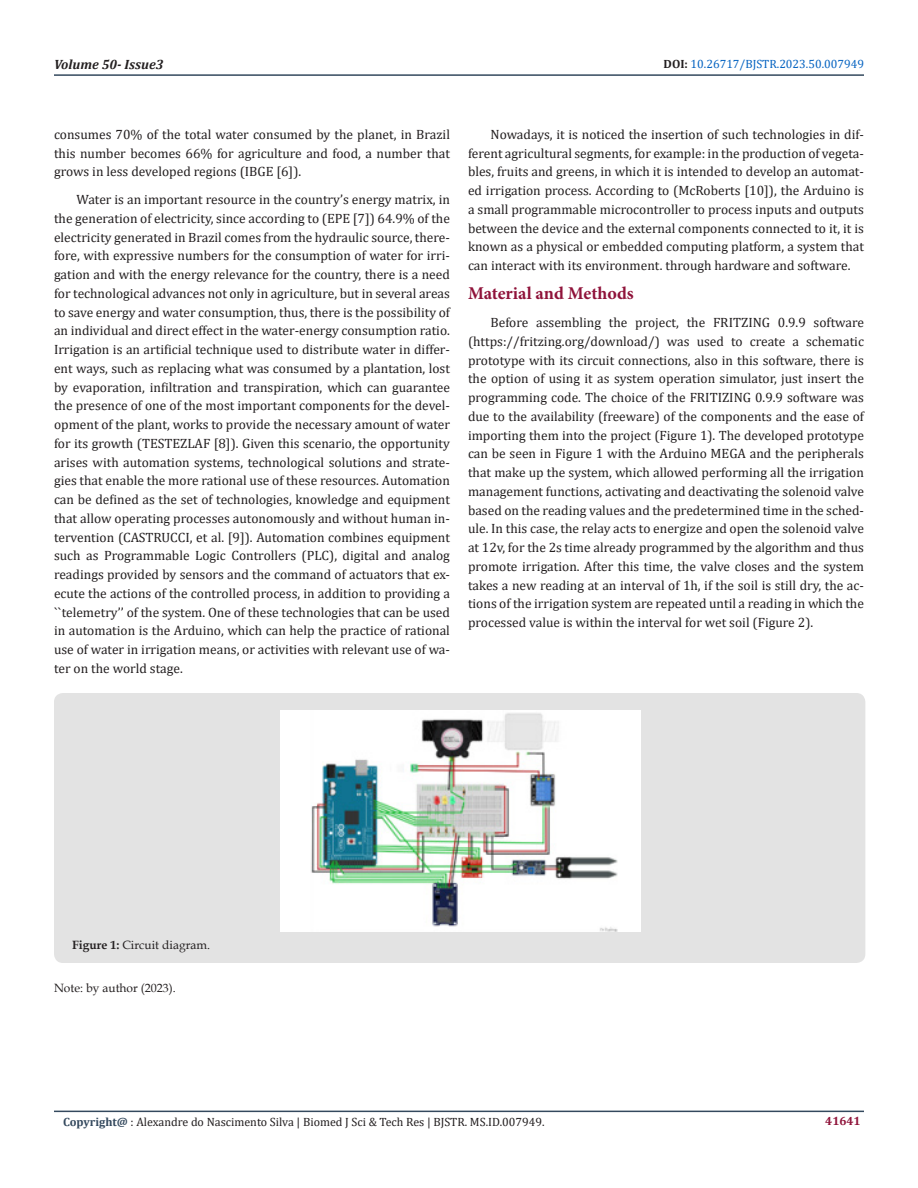
<style>
.page{position:relative;width:918px;height:1188px;background:#fff}
.page>*{position:absolute;margin:0;border:0;box-sizing:border-box;transform-origin:0 0}
.t1{font:700 18px "Minion Pro";color:#8f133a}
.t2{font:13.5px/18.8px "Cambria";color:#231f20;text-align:justify}
.t3{font:italic 700 13.5px "Cambria";color:#231f20}
.t4{font:12px "Cambria";color:#231f20}
.t5{font:12px "Book Antiqua";color:#231f20}
.t6{font:12px "Cambria";color:#0563c1}
.t7{font:700 12px "Cambria";color:#8f133a}
.s1{font-weight:700;color:#231f20}
.s2{font-weight:700}
.s3{font-weight:700;color:#34495e}
</style>
<div class="page">
<hr style="left:54px;top:1111px;width:810px;height:1px;background:#34495e">
<hr style="left:54px;top:74px;width:810px;height:2px;background:#34495e">
<div style="left:54px;top:693px;width:811px;height:270px;background:#e3e3e3;border-radius:9px"></div>
<img style="left:280px;top:711px;width:360px;height:220px">
<p class="t3" style="left:54px;top:55px;width:111px">Volume 50- Issue3</p>
<p class="t6" style="left:664px;top:57px;width:202px"><span class="s1">DOI:</span> 10.26717/BJSTR.2023.50.007949</p>
<p class="t2" style="left:54px;top:125px;width:398px">consumes 70% of the total water consumed by the planet, in Brazil this number becomes 66% for agriculture and food, a number that grows in less developed regions (IBGE [6]).</p>
<p class="t2" style="left:54px;top:190px;width:398px;text-indent:22px">Water is an important resource in the country’s energy matrix, in the generation of electricity, since according to (EPE [7]) 64.9% of the electricity generated in Brazil comes from the hydraulic source, there&shy;fore, with expressive numbers for the consumption of water for irri&shy;gation and with the energy relevance for the country, there is a need for technological advances not only in agriculture, but in several areas to save energy and water consumption, thus, there is the possibility of an individual and direct effect in the water-energy consumption ratio.<br>Irrigation is an artificial technique used to distribute water in differ&shy;ent ways, such as replacing what was consumed by a plantation, lost by evaporation, infiltration and transpiration, which can guarantee the presence of one of the most important components for the devel&shy;opment of the plant, works to provide the necessary amount of water for its growth (TESTEZLAF [8]). Given this scenario, the opportunity arises with automation systems, technological solutions and strate&shy;gies that enable the more rational use of these resources. Automation can be defined as the set of technologies, knowledge and equipment that allow operating processes autonomously and without human in&shy;tervention (CASTRUCCI, et al. [9]). Automation combines equipment such as Programmable Logic Controllers (PLC), digital and analog readings provided by sensors and the command of actuators that ex&shy;ecute the actions of the controlled process, in addition to providing a ``telemetry’’ of the system. One of these technologies that can be used in automation is the Arduino, which can help the practice of rational use of water in irrigation means, or activities with relevant use of wa&shy;ter on the world stage.</p>
<p class="t2" style="left:468px;top:125px;width:398px;text-indent:22px">Nowadays, it is noticed the insertion of such technologies in dif&shy;ferent agricultural segments, for example: in the production of vegeta&shy;bles, fruits and greens, in which it is intended to develop an automat&shy;ed irrigation process. According to (McRoberts [10]), the Arduino is a small programmable microcontroller to process inputs and outputs between the device and the external components connected to it, it is known as a physical or embedded computing platform, a system that can interact with its environment. through hardware and software.</p>
<p class="t1" style="left:468px;top:281px;width:167px">Material and Methods</p>
<p class="t2" style="left:468px;top:313px;width:398px;text-indent:22px">Before assembling the project, the FRITZING 0.9.9 software (https://fritzing.org/download/) was used to create a schematic prototype with its circuit connections, also in this software, there is the option of using it as system operation simulator, just insert the programming code. The choice of the FRITIZING 0.9.9 software was due to the availability (freeware) of the components and the ease of importing them into the project (Figure 1). The developed prototype can be seen in Figure 1 with the Arduino MEGA and the peripherals that make up the system, which allowed performing all the irrigation management functions, activating and deactivating the solenoid valve based on the reading values and the predetermined time in the sched&shy;ule. In this case, the relay acts to energize and open the solenoid valve at 12v, for the 2s time already programmed by the algorithm and thus promote irrigation. After this time, the valve closes and the system takes a new reading at an interval of 1h, if the soil is still dry, the ac&shy;tions of the irrigation system are repeated until a reading in which the processed value is within the interval for wet soil (Figure 2).</p>
<p class="t5" style="left:72px;top:937px;width:139px"><span class="s2">Figure 1:</span> Circuit diagram.</p>
<p class="t5" style="left:54px;top:980px;width:123px">Note: by author (2023).</p>
<p class="t4" style="left:63px;top:1115px;width:483px"><span class="s3">Copyright@</span> : Alexandre do Nascimento Silva | Biomed J Sci &amp; Tech Res | BJSTR. MS.ID.007949.</p>
<p class="t7" style="left:825px;top:1113px;width:37px">41641</p>
</div>
